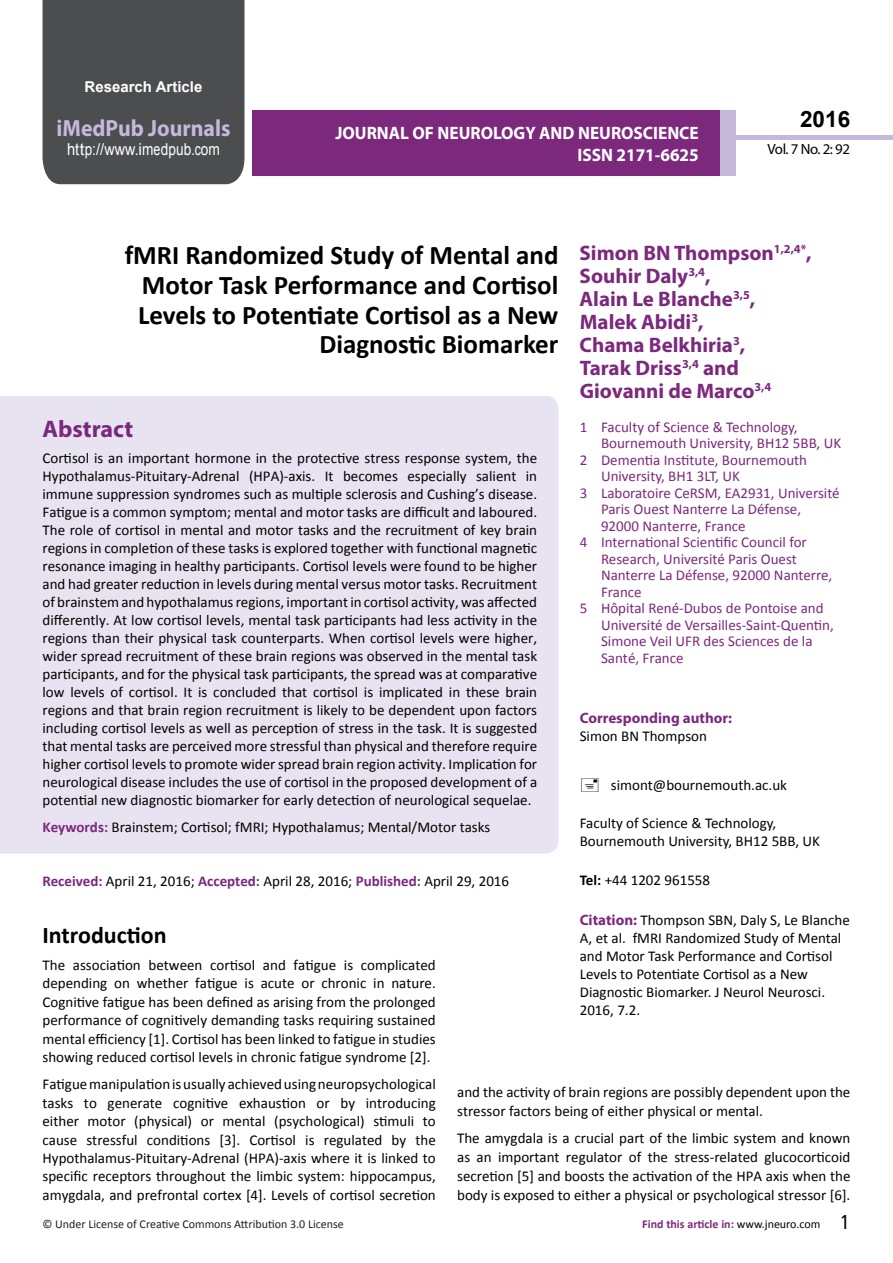
<style>
.page{position:relative;width:893px;height:1263px;background:#fff}
.page>*{position:absolute;margin:0;border:0;box-sizing:border-box;transform-origin:0 0}
.t1{font:700 27px/29.7px "Calibri";color:#000;text-align:right}
.t2{font:700 24px "Calibri";color:#000}
.t3{font:700 24px "Myriad Pro";color:#7c287d}
.t4{font:700 23.4px "Myriad Pro";color:#c4b9da;scale:.93 1}
.t5{font:700 22.5px "Arial";color:#000}
.t6{font:700 21px/23.1px "Myriad Pro";color:#7c287d}
.t7{font:700 18px/21.6px "Myriad Pro";color:#fff;text-align:right;scale:.96 1}
.t8{font:16.5px "Arial";letter-spacing:.005em;color:#fff;scale:.89 1}
.t9{font:15px/18px "Calibri";color:#000;text-align:justify}
.t10{font:15px "Calibri";color:#7c287d}
.t11{font:700 15px "Myriad Pro";color:#7c287d}
.t12{font:700 15px "Arial";color:#fff}
.t13{font:14.85px "Myriad Pro";letter-spacing:-.03em;color:#000}
.t14{font:12px "Calibri";color:#221e1f}
.t15{font:700 12px "Calibri";color:#7c287d}
.s1{font-family:"Calibri"}
.s2{font-weight:700;color:#7c287d}
.s3{font-weight:700}
.s4{font-family:"Myriad Pro";font-weight:700;color:#7c287d}
.s5{font-weight:400;color:#000}
.s6{font-family:"Tunga";font-weight:400;font-size:25.5px;color:#000}
</style>
<div class="page">
<div style="left:252px;top:110px;width:469px;height:66px;background:#7c287d"></div>
<div style="left:720px;top:110px;width:16px;height:66px;background:#c4b9da"></div>
<div style="left:43px;top:0;width:201px;height:184px;background:#4c4d4f"></div>
<div style="left:736px;top:135px;width:157px;height:5px;background:#c4b9da"></div>
<div style="left:0;top:396px;width:558px;height:458px;background:#e8e3f0"></div>
<p class="t12" style="left:85px;top:77px;width:119px">Research Article</p>
<h3 class="t4" style="left:57px;top:113px;width:189px">iMedPub Journals</h3>
<p class="t8" style="left:67px;top:138px;width:173px">http://www.imedpub<span class="s1">.</span>com</p>
<p class="t7" style="left:335px;top:122px;width:380px">JOURNAL OF NEUROLOGY AND NEUROSCIENCE<br>ISSN 2171-6625</p>
<h3 class="t5" style="left:800px;top:104px;width:52px">2016</h3>
<p class="t13" style="left:768px;top:140px;width:84px">Vol. 7 No. 2: 92</p>
<h3 class="t6" style="left:580px;top:240px;width:234px">Simon BN Thompson<sup>1,2,4*</sup>,<br>Souhir Daly<sup>3,4</sup>,<br>Alain Le Blanche<sup>3,5</sup>,<br>Malek Abidi<sup>3</sup>,<br>Chama Belkhiria<sup>3</sup>,<br>Tarak Driss<sup>3,4</sup> and<br>Giovanni de Marco<sup>3,4</sup></h3>
<p class="t10" style="left:580px;top:417px;width:219px">1 Faculty of Science &amp; Technology,</p>
<p class="t10" style="left:601px;top:434px;width:242px">Bournemouth University, BH12 5BB, UK</p>
<p class="t10" style="left:580px;top:450px;width:229px">2 Dementia Institute, Bournemouth</p>
<p class="t10" style="left:601px;top:467px;width:140px">University, BH1 3LT, UK</p>
<p class="t10" style="left:580px;top:483px;width:261px">3 Laboratoire CeRSM, EA2931, Université</p>
<p class="t10" style="left:601px;top:500px;width:202px">Paris Ouest Nanterre La Défense,</p>
<p class="t10" style="left:601px;top:516px;width:146px">92000 Nanterre, France</p>
<p class="t10" style="left:580px;top:533px;width:229px">4 International Scientific Council for</p>
<p class="t10" style="left:601px;top:549px;width:197px">Research, Université Paris Ouest</p>
<p class="t10" style="left:601px;top:566px;width:233px">Nanterre La Défense, 92000 Nanterre,</p>
<p class="t10" style="left:601px;top:582px;width:42px">France</p>
<p class="t10" style="left:580px;top:599px;width:245px">5 Hôpital René-Dubos de Pontoise and</p>
<p class="t10" style="left:601px;top:615px;width:234px">Université de Versailles-Saint-Quentin,</p>
<p class="t10" style="left:601px;top:632px;width:213px">Simone Veil UFR des Sciences de la</p>
<p class="t10" style="left:601px;top:648px;width:84px">Santé, France</p>
<h1 class="t1" style="left:125px;top:240px;width:435px">fMRI Randomized Study of Mental and Motor Task Performance and Cortisol Levels to Potentiate Cortisol as a New Diagnostic Biomarker</h1>
<h2 class="t3" style="left:43px;top:413px;width:92px">Abstract</h2>
<p class="t9" style="left:43px;top:449px;width:496px">Cortisol is an important hormone in the protective stress response system, the Hypothalamus-Pituitary-Adrenal (HPA)-axis. It becomes especially salient in immune suppression syndromes such as multiple sclerosis and Cushing’s disease.<br>Fatigue is a common symptom; mental and motor tasks are difficult and laboured.<br>The role of cortisol in mental and motor tasks and the recruitment of key brain regions in completion of these tasks is explored together with functional magnetic resonance imaging in healthy participants. Cortisol levels were found to be higher and had greater reduction in levels during mental versus motor tasks. Recruitment of brainstem and hypothalamus regions, important in cortisol activity, was affected differently. At low cortisol levels, mental task participants had less activity in the regions than their physical task counterparts. When cortisol levels were higher, wider spread recruitment of these brain regions was observed in the mental task participants, and for the physical task participants, the spread was at comparative low levels of cortisol. It is concluded that cortisol is implicated in these brain regions and that brain region recruitment is likely to be dependent upon factors including cortisol levels as well as perception of stress in the task. It is suggested that mental tasks are perceived more stressful than physical and therefore require higher cortisol levels to promote wider spread brain region activity. Implication for neurological disease includes the use of cortisol in the proposed development of a potential new diagnostic biomarker for early detection of neurological sequelae.</p>
<p class="t9" style="left:43px;top:818px;width:449px"><span class="s2">Keywords:</span> Brainstem; Cortisol; fMRI; Hypothalamus; Mental/Motor tasks</p>
<p class="t11" style="left:580px;top:708px;width:154px">Corresponding author:</p>
<p class="t9" style="left:580px;top:727px;width:129px">Simon BN Thompson</p>
<p class="t9" style="left:611px;top:776px;width:178px">simont@bournemouth.ac.uk</p>
<p class="t9" style="left:580px;top:814px;width:242px">Faculty of Science &amp; Technology,<br>Bournemouth University, BH12 5BB, UK</p>
<p class="t9" style="left:580px;top:871px;width:132px"><span class="s3">Tel:</span> +44 1202 961558</p>
<p class="t9" style="left:580px;top:911px;width:272px;text-align:left"><span class="s4">Citation:</span> Thompson SBN, Daly S, Le Blanche A, et al. fMRI Randomized Study of Mental and Motor Task Performance and Cortisol Levels to Potentiate Cortisol as a New Diagnostic Biomarker. J Neurol Neurosci.<br>2016, 7.2.</p>
<p class="t9" style="left:43px;top:872px;width:468px"><span class="s2">Received:</span> April 21, 2016; <span class="s2">Accepted:</span> April 28, 2016; <span class="s2">Published:</span> April 29, 2016</p>
<h2 class="t2" style="left:43px;top:920px;width:126px">Introduction</h2>
<p class="t9" style="left:43px;top:956px;width:395px;line-height:18.5px">The association between cortisol and fatigue is complicated depending on whether fatigue is acute or chronic in nature.<br>Cognitive fatigue has been defined as arising from the prolonged performance of cognitively demanding tasks requiring sustained mental efficiency [1]. Cortisol has been linked to fatigue in studies showing reduced cortisol levels in chronic fatigue syndrome [2].</p>
<p class="t9" style="left:43px;top:1075px;width:395px;line-height:18.5px">Fatigue manipulation is usually achieved using neuropsychological tasks to generate cognitive exhaustion or by introducing either motor (physical) or mental (psychological) stimuli to cause stressful conditions [3]. Cortisol is regulated by the Hypothalamus-Pituitary-Adrenal (HPA)-axis where it is linked to specific receptors throughout the limbic system: hippocampus, amygdala, and prefrontal cortex [4]. Levels of cortisol secretion</p>
<p class="t9" style="left:457px;top:1082px;width:395px;line-height:18.9px">and the activity of brain regions are possibly dependent upon the stressor factors being of either physical or mental.</p>
<p class="t9" style="left:457px;top:1129px;width:395px;line-height:18.9px">The amygdala is a crucial part of the limbic system and known as an important regulator of the stress-related glucocorticoid secretion [5] and boosts the activation of the HPA axis when the body is exposed to either a physical or psychological stressor [6].</p>
<p class="t14" style="left:43px;top:1217px;width:303px">© Under License of Creative Commons Attribution 3.0 License</p>
<p class="t15" style="left:642px;top:1217px;width:207px">Find this article in: <span class="s5">www.jneuro.com</span> <span class="s6">1</span></p>
</div>
